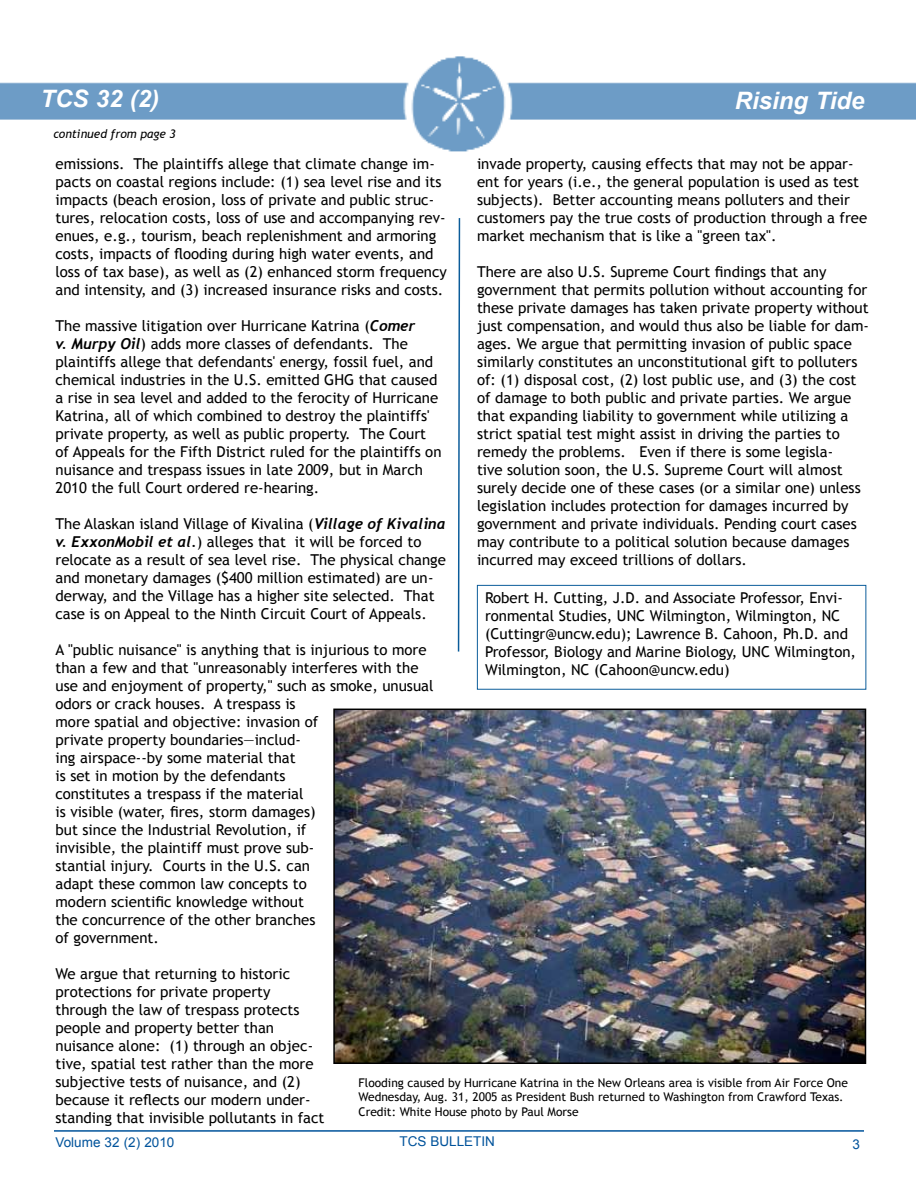
<style>
.page{position:relative;width:918px;height:1188px;background:#fff}
.page>*{position:absolute;margin:0;border:0;box-sizing:border-box;transform-origin:0 0}
.t1{font:italic 700 24px "Arial";color:#fff}
.t2{font:15px/18px "Trebuchet MS";color:#000}
.t3{font:13.5px "Arial";color:#00539b}
.t4{font:12px/14.4px "Trebuchet MS";color:#000}
.t5{font:italic 12px "Trebuchet MS";color:#000}
.s1{font-family:"Trebuchet";font-weight:700;font-style:italic}
</style>
<div class="page">
<img style="left:0;top:56px;width:916px;height:96px">
<hr style="left:54px;top:1130px;width:810px;height:2px;background:#00539b">
<svg style="left:457px;top:218px;width:4px;height:434px"></svg>
<div style="left:477px;top:585px;width:389px;height:105px;border:1px solid #005596"></div>
<img style="left:336px;top:712px;width:527px;height:349px">
<div style="left:333px;top:709px;width:533px;height:355px;border:2px solid #000"></div>
<h1 class="t1" style="left:40px;top:83px;width:120px">TCS 32 (2)</h1>
<p class="t5" style="left:53px;top:126px;width:124px">continued from page 3</p>
<h1 class="t1" style="left:735px;top:85px;width:131px">Rising Tide</h1>
<p class="t2" style="left:56px;top:155px;width:393px">emissions. The plaintiffs allege that climate change im&shy;pacts on coastal regions include: (1) sea level rise and its impacts (beach erosion, loss of private and public struc&shy;tures, relocation costs, loss of use and accompanying rev&shy;enues, e.g., tourism, beach replenishment and armoring costs, impacts of flooding during high water events, and loss of tax base), as well as (2) enhanced storm frequency and intensity, and (3) increased insurance risks and costs.</p>
<p class="t2" style="left:56px;top:317px;width:388px">The massive litigation over Hurricane Katrina (<span class="s1">Comer<br>v. Murpy Oil</span>) adds more classes of defendants. The plaintiffs allege that defendants' energy, fossil fuel, and chemical industries in the U.S. emitted GHG that caused a rise in sea level and added to the ferocity of Hurricane Katrina, all of which combined to destroy the plaintiffs' private property, as well as public property. The Court of Appeals for the Fifth District ruled for the plaintiffs on nuisance and trespass issues in late 2009, but in March 2010 the full Court ordered re-hearing.</p>
<p class="t2" style="left:56px;top:515px;width:392px">The Alaskan island Village of Kivalina (<span class="s1">Village of Kivalina v. ExxonMobil et al.</span>) alleges that it will be forced to relocate as a result of sea level rise. The physical change and monetary damages ($400 million estimated) are un&shy;derway, and the Village has a higher site selected. That case is on Appeal to the Ninth Circuit Court of Appeals.</p>
<p class="t2" style="left:56px;top:641px;width:379px">A "public nuisance" is anything that is injurious to more than a few and that "unreasonably interferes with the use and enjoyment of property," such as smoke, unusual odors or crack houses. A trespass is<br>more spatial and objective: invasion of<br>private property boundaries—includ-<br>ing airspace--by some material that<br>is set in motion by the defendants<br>constitutes a trespass if the material<br>is visible (water, fires, storm damages)<br>but since the Industrial Revolution, if<br>invisible, the plaintiff must prove sub-<br>stantial injury. Courts in the U.S. can<br>adapt these common law concepts to<br>modern scientific knowledge without<br>the concurrence of the other branches<br>of government.</p>
<p class="t2" style="left:56px;top:965px;width:271px">We argue that returning to historic protections for private property through the law of trespass protects people and property better than nuisance alone: (1) through an objec&shy;tive, spatial test rather than the more subjective tests of nuisance, and (2) because it reflects our modern under&shy;standing that invisible pollutants in fact</p>
<p class="t2" style="left:477px;top:155px;width:392px">invade property, causing effects that may not be appar&shy;ent for years (i.e., the general population is used as test subjects). Better accounting means polluters and their customers pay the true costs of production through a free market mechanism that is like a "green tax".</p>
<p class="t2" style="left:477px;top:263px;width:394px">There are also U.S. Supreme Court findings that any government that permits pollution without accounting for these private damages has taken private property without just compensation, and would thus also be liable for dam&shy;ages. We argue that permitting invasion of public space similarly constitutes an unconstitutional gift to polluters of: (1) disposal cost, (2) lost public use, and (3) the cost of damage to both public and private parties. We argue that expanding liability to government while utilizing a strict spatial test might assist in driving the parties to remedy the problems. Even if there is some legisla-<br>tive solution soon, the U.S. Supreme Court will almost surely decide one of these cases (or a similar one) unless legislation includes protection for damages incurred by government and private individuals. Pending court cases may contribute to a political solution because damages incurred may exceed trillions of dollars.</p>
<p class="t2" style="left:485px;top:589px;width:373px">Robert H. Cutting, J.D. and Associate Professor, Envi&shy;ronmental Studies, UNC Wilmington, Wilmington, NC (Cuttingr@uncw.edu); Lawrence B. Cahoon, Ph.D. and Professor, Biology and Marine Biology, UNC Wilmington, Wilmington, NC (Cahoon@uncw.edu)</p>
<p class="t4" style="left:359px;top:1076px;width:491px">Flooding caused by Hurricane Katrina in the New Orleans area is visible from Air Force One<br>Wednesday, Aug. 31, 2005 as President Bush returned to Washington from Crawford Texas.<br>Credit: White House photo by Paul Morse</p>
<p class="t3" style="left:55px;top:1134px;width:120px">Volume 32 (2) 2010</p>
<p class="t3" style="left:399px;top:1132px;width:97px">TCS BULLETIN</p>
<p class="t3" style="left:852px;top:1135px;width:9px">3</p>
</div>
